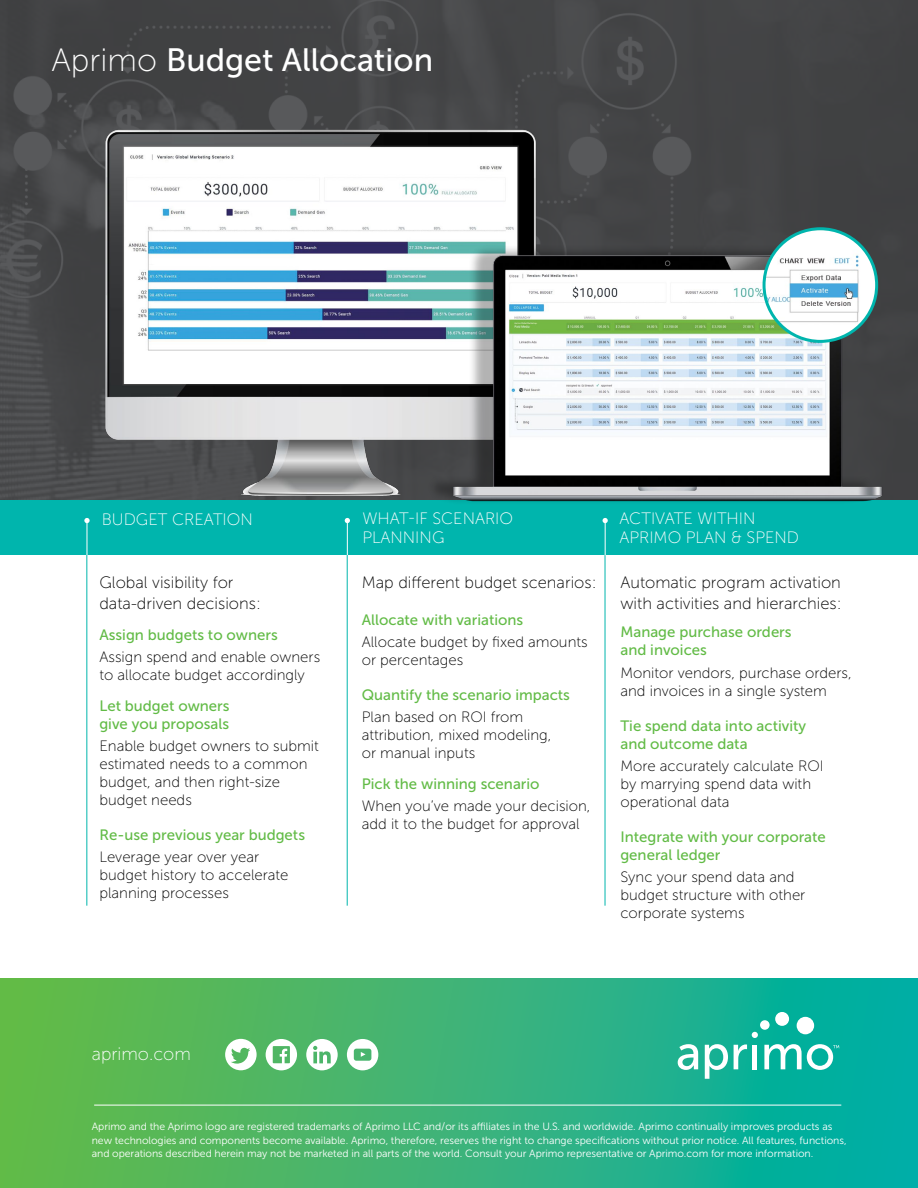
<style>
.page{position:relative;width:918px;height:1188px;background:#fff}
.page>*{position:absolute;margin:0;border:0;box-sizing:border-box;transform-origin:0 0}
.t1{font:32.25px "Museo Sans 500";color:#fff}
.t2{font:18px "Museo Sans 100";color:#fff}
.t3{font:16.5px/21px "Museo Sans 100";color:#000}
.t4{font:16.5px/19.5px "Museo Sans 100";color:#fff}
.t5{font:15px/18px "Museo Sans 100";color:#000}
.t6{font:15px/18px "Museo Sans 500";color:#62bb46}
.t7{font:10.5px/13.5px "Museo Sans 300";letter-spacing:-.005em;color:#fff}
.s1{font-family:"Museo Sans 100"}
</style>
<div class="page">
<img style="left:0;top:0;width:918px;height:500px">
<img style="left:82px;top:109px;width:478px;height:391px">
<div style="left:0;top:500px;width:918px;height:55px;background:#00b5ad"></div>
<hr style="left:87px;top:539px;width:1px;height:367px;background:#00b5ad">
<hr style="left:347px;top:539px;width:1px;height:367px;background:#00b5ad">
<hr style="left:605px;top:539px;width:1px;height:367px;background:#00b5ad">
<img style="left:422px;top:238px;width:486px;height:264px">
<hr style="left:87px;top:521px;width:1px;height:34px;background:#fff">
<svg style="left:84px;top:518px;width:6px;height:5px"></svg>
<hr style="left:347px;top:521px;width:1px;height:34px;background:#fff">
<svg style="left:345px;top:518px;width:5px;height:5px"></svg>
<hr style="left:605px;top:521px;width:1px;height:34px;background:#fff">
<svg style="left:603px;top:518px;width:5px;height:5px"></svg>
<img style="left:764px;top:229px;width:113px;height:112px;border-radius:56px">
<div style="left:763px;top:227px;width:115px;height:116px;border:3px solid #00b5ad;border-radius:50%"></div>
<svg style="left:0;top:979px;width:918px;height:209px;background:#36b377"></svg>
<svg style="left:266px;top:1039px;width:31px;height:31px"></svg>
<svg style="left:306px;top:1039px;width:32px;height:31px"></svg>
<svg style="left:347px;top:1039px;width:31px;height:31px"></svg>
<hr style="left:94px;top:1105px;width:747px;height:1px;background:#fff">
<svg style="left:225px;top:1039px;width:32px;height:31px"></svg>
<svg style="left:678px;top:1044px;width:20px;height:26px"></svg>
<svg style="left:705px;top:1044px;width:23px;height:35px"></svg>
<svg style="left:734px;top:1044px;width:13px;height:25px"></svg>
<div style="left:752px;top:1045px;width:5px;height:24px;background:#fff"></div>
<div style="left:797px;top:1017px;width:17px;height:17px;background:#fff;border-radius:50%"></div>
<div style="left:775px;top:1012px;width:14px;height:14px;background:#fff;border-radius:50%"></div>
<div style="left:760px;top:1020px;width:10px;height:10px;background:#fff;border-radius:50%"></div>
<svg style="left:752px;top:1032px;width:6px;height:6px"></svg>
<svg style="left:764px;top:1044px;width:75px;height:26px"></svg>
<h1 class="t1" style="left:51px;top:43px;width:383px"><span class="s1">Aprimo</span> Budget Allocation</h1>
<p class="t4" style="left:102px;top:509px;width:153px">BUDGET CREATION</p>
<p class="t3" style="left:99px;top:572px;width:163px">Global visibility for data-driven decisions:</p>
<p class="t6" style="left:99px;top:626px;width:180px">Assign budgets to owners</p>
<p class="t5" style="left:99px;top:648px;width:222px">Assign spend and enable owners to allocate budget accordingly</p>
<p class="t6" style="left:99px;top:697px;width:132px">Let budget owners give you proposals</p>
<p class="t5" style="left:99px;top:737px;width:221px">Enable budget owners to submit estimated needs to a common budget, and then right-size budget needs</p>
<p class="t6" style="left:99px;top:826px;width:207px">Re-use previous year budgets</p>
<p class="t5" style="left:99px;top:848px;width:191px">Leverage year over year budget history to accelerate planning processes</p>
<p class="t4" style="left:362px;top:508px;width:152px">WHAT-IF SCENARIO<br>PLANNING</p>
<p class="t4" style="left:619px;top:508px;width:181px">ACTIVATE WITHIN<br>APRIMO PLAN &amp; SPEND</p>
<p class="t3" style="left:362px;top:572px;width:236px">Map different budget scenarios:</p>
<p class="t6" style="left:362px;top:611px;width:163px">Allocate with variations</p>
<p class="t5" style="left:362px;top:633px;width:227px">Allocate budget by fixed amounts or percentages</p>
<p class="t6" style="left:362px;top:686px;width:210px">Quantify the scenario impacts</p>
<p class="t5" style="left:362px;top:708px;width:191px">Plan based on ROI from attribution, mixed modeling, or manual inputs</p>
<p class="t6" style="left:362px;top:775px;width:179px">Pick the winning scenario</p>
<p class="t5" style="left:362px;top:797px;width:230px">When you’ve made your decision, add it to the budget for approval</p>
<p class="t3" style="left:620px;top:572px;width:223px">Automatic program activation with activities and hierarchies:</p>
<p class="t6" style="left:620px;top:623px;width:173px">Manage purchase orders and invoices</p>
<p class="t5" style="left:620px;top:664px;width:233px">Monitor vendors, purchase orders, and invoices in a single system</p>
<p class="t6" style="left:620px;top:717px;width:187px">Tie spend data into activity and outcome data</p>
<p class="t5" style="left:620px;top:757px;width:205px">More accurately calculate ROI by marrying spend data with operational data</p>
<p class="t6" style="left:620px;top:828px;width:207px">Integrate with your corporate general ledger</p>
<p class="t5" style="left:620px;top:868px;width:186px">Sync your spend data and budget structure with other corporate systems</p>
<p class="t2" style="left:92px;top:1044px;width:101px">aprimo.com</p>
<p class="t7" style="left:92px;top:1120px;width:756px">Aprimo and the Aprimo logo are registered trademarks of Aprimo LLC and/or its affiliates in the U.S. and worldwide. Aprimo continually improves products as new technologies and components become available. Aprimo, therefore, reserves the right to change specifications without prior notice. All features, functions, and operations described herein may not be marketed in all parts of the world. Consult your Aprimo representative or Aprimo.com for more information.</p>
</div>
